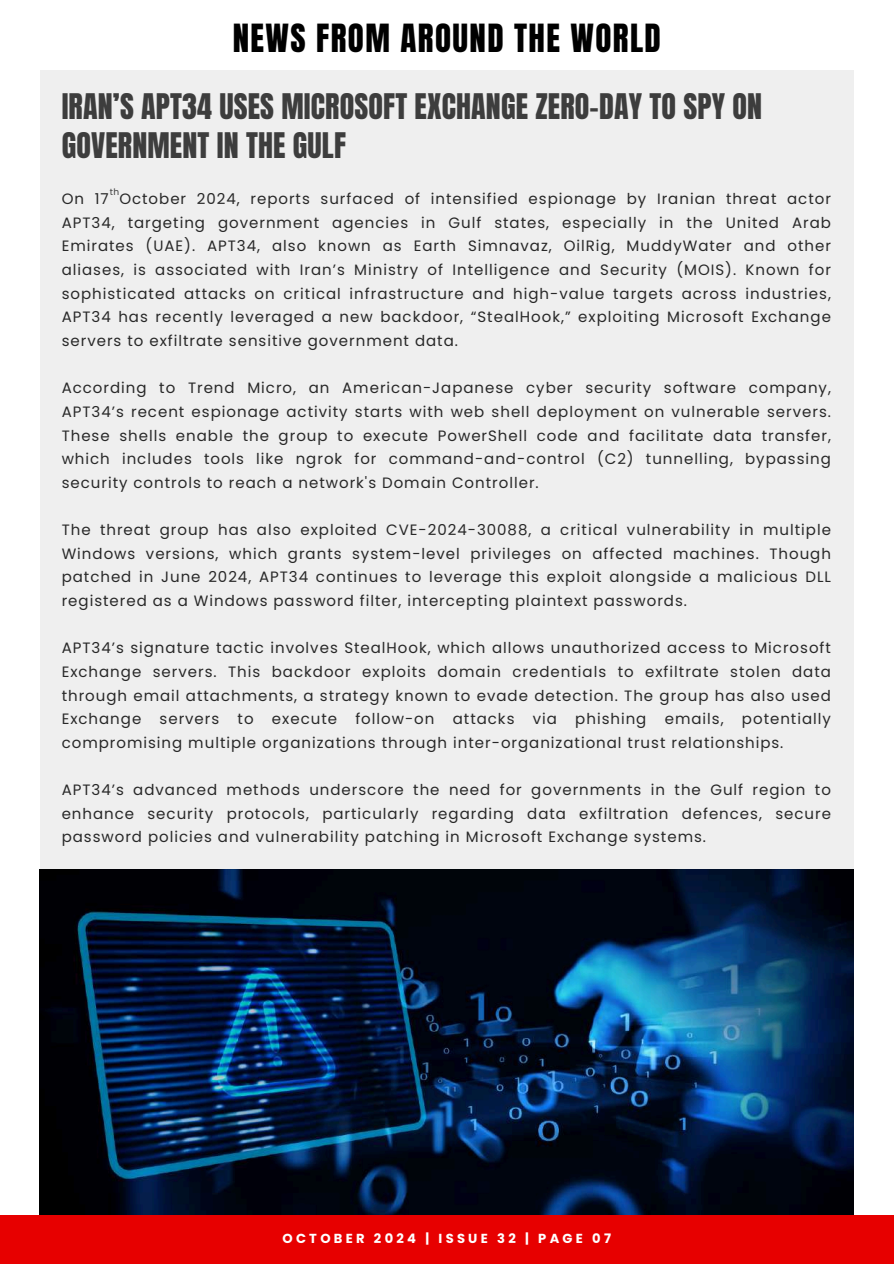
<style>
.page{position:relative;width:894px;height:1264px;background:#fff}
.page>*{position:absolute;margin:0;border:0;box-sizing:border-box;transform-origin:0 0}
.t1{font:33px "Anton";letter-spacing:.04em;color:#000}
.t2{font:30px/39.3px "Anton";letter-spacing:.005em;color:#3d3d3d}
.t3{font:15px/23.7px "Poppins";letter-spacing:.065em;color:#282828;text-align:justify}
.t4{font:700 13.05px "Poppins";letter-spacing:.25em;color:#fff}
.t5{font:9px "Poppins";color:#3d3d3d}
</style>
<div class="page">
<div style="left:40px;top:71px;width:813px;height:1143px;background:#efefef"></div>
<div style="left:0;top:1215px;width:893px;height:48px;background:#e70000"></div>
<img style="left:40px;top:869px;width:813px;height:345px">
<h1 class="t1" style="left:233px;top:15px;width:429px">NEWS FROM AROUND THE WORLD</h1>
<h2 class="t2" style="left:62px;top:87px;width:701px">IRAN’S APT34 USES MICROSOFT EXCHANGE ZERO-DAY TO SPY ON<br>GOVERNMENT IN THE GULF</h2>
<p class="t5" style="left:110px;top:185px;width:11px">th</p>
<p class="t3" style="left:62px;top:187px;width:770px">On 17 October 2024, reports surfaced of intensified espionage by Iranian threat actor APT34, targeting government agencies in Gulf states, especially in the United Arab Emirates (UAE). APT34, also known as Earth Simnavaz, OilRig, MuddyWater and other aliases, is associated with Iran’s Ministry of Intelligence and Security (MOIS). Known for sophisticated attacks on critical infrastructure and high-value targets across industries, APT34 has recently leveraged a new backdoor, “StealHook,” exploiting Microsoft Exchange servers to exfiltrate sensitive government data.</p>
<p class="t3" style="left:62px;top:376px;width:770px">According to Trend Micro, an American-Japanese cyber security software company, APT34’s recent espionage activity starts with web shell deployment on vulnerable servers.<br>These shells enable the group to execute PowerShell code and facilitate data transfer, which includes tools like ngrok for command-and-control (C2) tunnelling, bypassing security controls to reach a network's Domain Controller.</p>
<p class="t3" style="left:62px;top:518px;width:770px">The threat group has also exploited CVE-2024-30088, a critical vulnerability in multiple Windows versions, which grants system-level privileges on affected machines. Though patched in June 2024, APT34 continues to leverage this exploit alongside a malicious DLL registered as a Windows password filter, intercepting plaintext passwords.</p>
<p class="t3" style="left:62px;top:636px;width:770px">APT34’s signature tactic involves StealHook, which allows unauthorized access to Microsoft Exchange servers. This backdoor exploits domain credentials to exfiltrate stolen data through email attachments, a strategy known to evade detection. The group has also used Exchange servers to execute follow-on attacks via phishing emails, potentially compromising multiple organizations through inter-organizational trust relationships.</p>
<p class="t3" style="left:62px;top:778px;width:770px">APT34’s advanced methods underscore the need for governments in the Gulf region to enhance security protocols, particularly regarding data exfiltration defences, secure password policies and vulnerability patching in Microsoft Exchange systems.</p>
<p class="t4" style="left:282px;top:1228px;width:330px">OCTOBER 2024 | ISSUE 32 | PAGE 07</p>
</div>
